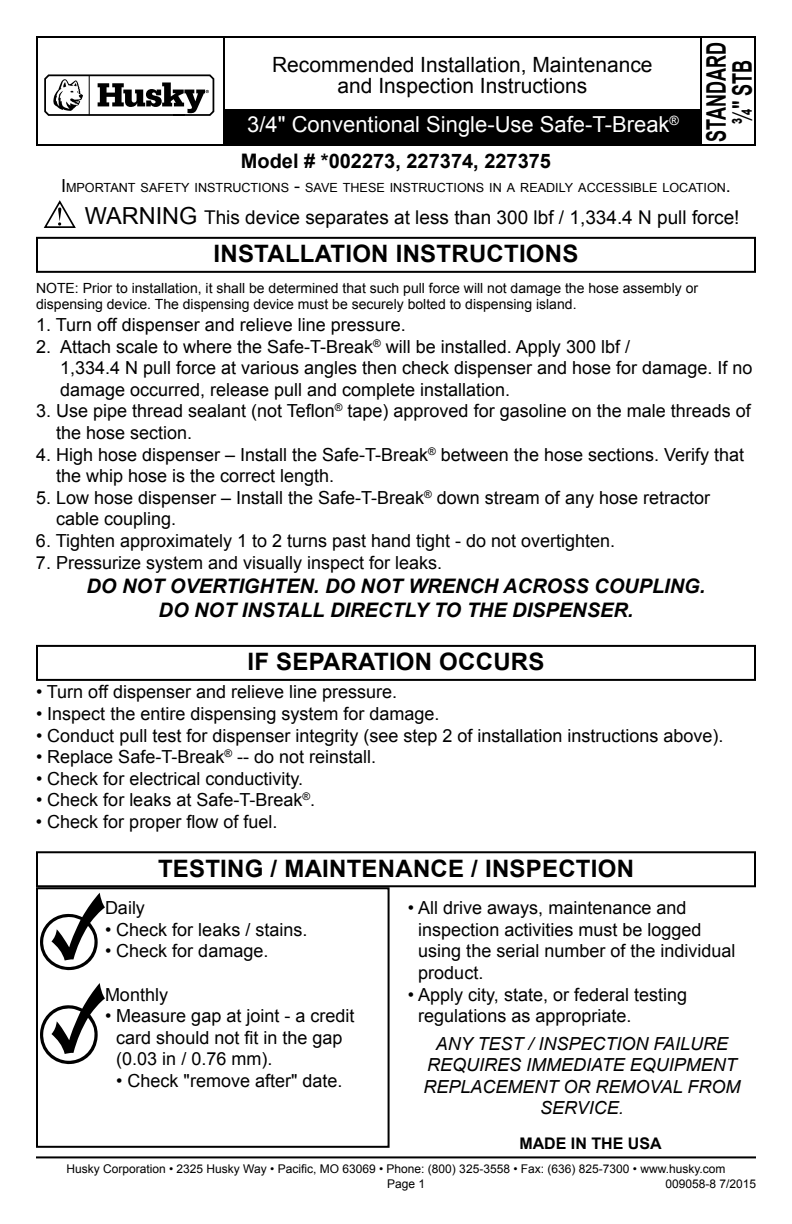
<style>
.page{position:relative;width:792px;height:1224px;background:#fff}
.page>*{position:absolute;margin:0;border:0;box-sizing:border-box;transform-origin:0 0}
.t1{font:700 27px/26px "Arial";color:#000;text-align:center;scale:.67 1}
.t2{font:700 24px "Arial";letter-spacing:.01em;color:#000}
.t3{font:22px "Arial";color:#fff}
.t4{font:21px/21px "Arial";color:#000;text-align:center}
.t5{font:italic 700 20px/24px "Arial";color:#000;text-align:center}
.t6{font:700 20px "Arial";color:#000}
.t7{font:19px "Arial";color:#000}
.t8{font:18px/21.6px "Arial";color:#000}
.t9{font:italic 18px/21.6px "Arial";color:#000;text-align:center}
.t10{font:700 16px "Arial";color:#000}
.t11{font:14px/16.8px "Arial";color:#000}
.t12{font:12.6px "Arial";color:#000}
.t13{font:12px/14.4px "Arial";color:#000}
.s1{font-size:18px}
.s2{font-size:23.6px}
</style>
<div class="page">
<svg style="left:40px;top:983px;width:65px;height:81px"></svg>
<svg style="left:40px;top:893px;width:65px;height:77px"></svg>
<div style="left:36px;top:36px;width:720px;height:110px;border:2px solid #000"></div>
<hr style="left:223px;top:37px;width:2px;height:108px;background:#000">
<hr style="left:700px;top:36px;width:2px;height:110px;background:#000">
<div style="left:224px;top:109px;width:476px;height:36px;background:#000"></div>
<svg style="left:44px;top:200px;width:32px;height:28px"></svg>
<div style="left:36px;top:237px;width:720px;height:36px;border:2px solid #000"></div>
<hr style="left:36px;top:1156px;width:720px;height:2px;background:#000">
<div style="left:36px;top:851px;width:720px;height:36px;border:2px solid #000"></div>
<div style="left:36px;top:645px;width:720px;height:36px;border:2px solid #000"></div>
<div style="left:36px;top:887px;width:354px;height:261px;border:2px solid #000"></div>
<svg style="left:44px;top:74px;width:171px;height:42px"></svg>
<p class="t4" style="left:272px;top:54px;width:382px">Recommended Installation, Maintenance and Inspection Instructions</p>
<p class="t3" style="left:247px;top:110px;width:433px">3/4" Conventional Single-Use Safe-T-Break<sup>®</sup></p>
<p class="t6" style="left:241px;top:148px;width:312px">Model # *002273, 227374, 227375</p>
<h1 class="t1" style="left:704px;top:142px;width:150px;rotate:-90deg">STANDARD ¾" STB</h1>
<p class="t12" style="left:61px;top:180px;width:671px"><span class="s1">I</span>MPORTANT SAFETY I NSTRUCTIONS <span class="s1">-</span> SAVE THESE I NSTRUCTIONS I N A READI LY ACCESSI BLE LOCATION<span class="s1">.</span></p>
<p class="t7" style="left:85px;top:205px;width:656px"><span class="s2">WARNING</span> This device separates at less than 300 lbf / 1,334.4 N pull force!</p>
<h2 class="t2" style="left:214px;top:238px;width:366px">INSTALLATION INSTRUCTIONS</h2>
<p class="t11" style="left:36px;top:279px;width:664px">NOTE: Prior to installation, it shall be determined that such pull force will not damage the hose assembly or dispensing device. The dispensing device must be securely bolted to dispensing island.</p>
<p class="t8" style="left:36px;top:314px;width:371px">1. Turn off dispenser and relieve line pressure.</p>
<p class="t8" style="left:60px;top:336px;width:694px;text-indent:-24px">2. Attach scale to where the Safe-T-Break<sup>®</sup> will be installed. Apply 300 lbf /<br>1,334.4 N pull force at various angles then check dispenser and hose for damage. If no damage occurred, release pull and complete installation.</p>
<p class="t8" style="left:56px;top:400px;width:696px;text-indent:-20px">3. Use pipe thread sealant (not Teflon<sup>®</sup> tape) approved for gasoline on the male threads of the hose section.</p>
<p class="t8" style="left:56px;top:444px;width:690px;text-indent:-20px">4. High hose dispenser – Install the Safe-T-Break<sup>®</sup> between the hose sections. Verify that the whip hose is the correct length.</p>
<p class="t8" style="left:56px;top:487px;width:656px;text-indent:-20px">5. Low hose dispenser – Install the Safe-T-Break<sup>®</sup> down stream of any hose retractor cable coupling.</p>
<p class="t8" style="left:36px;top:530px;width:581px">6. Tighten approximately 1 to 2 turns past hand tight - do not overtighten.</p>
<p class="t8" style="left:36px;top:552px;width:408px">7. Pressurize system and visually inspect for leaks.</p>
<p class="t5" style="left:87px;top:574px;width:620px">DO NOT OVERTIGHTEN. DO NOT WRENCH ACROSS COUPLING.<br>DO NOT INSTALL DIRECTLY TO THE DISPENSER.</p>
<h2 class="t2" style="left:247px;top:646px;width:299px">IF SEPARATION OCCURS</h2>
<p class="t8" style="left:36px;top:682px;width:363px">• Turn off dispenser and relieve line pressure.</p>
<p class="t8" style="left:36px;top:703px;width:405px">• Inspect the entire dispensing system for damage.</p>
<p class="t8" style="left:36px;top:725px;width:689px">• Conduct pull test for dispenser integrity (see step 2 of installation instructions above).</p>
<p class="t8" style="left:36px;top:746px;width:342px">• Replace Safe-T-Break<sup>®</sup> -- do not reinstall.</p>
<p class="t8" style="left:36px;top:768px;width:269px">• Check for electrical conductivity.</p>
<p class="t8" style="left:36px;top:790px;width:281px">• Check for leaks at Safe-T-Break<sup>®</sup>.</p>
<p class="t8" style="left:36px;top:811px;width:243px">• Check for proper flow of fuel.</p>
<h2 class="t2" style="left:158px;top:852px;width:477px">TESTING / MAINTENANCE / INSPECTION</h2>
<p class="t8" style="left:105px;top:897px;width:41px">Daily</p>
<p class="t8" style="left:105px;top:919px;width:204px">• Check for leaks / stains.</p>
<p class="t8" style="left:105px;top:940px;width:165px">• Check for damage.</p>
<p class="t8" style="left:105px;top:984px;width:65px">Monthly</p>
<p class="t8" style="left:116px;top:1005px;width:240px;text-indent:-11px">• Measure gap at joint - a credit card should not fit in the gap (0.03 in / 0.76 mm).</p>
<p class="t8" style="left:116px;top:1070px;width:228px">• Check "remove after" date.</p>
<p class="t8" style="left:418px;top:897px;width:319px;text-indent:-10px">• All drive aways, maintenance and inspection activities must be logged using the serial number of the individual product.</p>
<p class="t8" style="left:418px;top:984px;width:270px;text-indent:-10px">• Apply city, state, or federal testing regulations as appropriate.</p>
<p class="t9" style="left:424px;top:1033px;width:318px">ANY TEST / INSPECTION FAILURE<br>REQUIRES IMMEDIATE EQUIPMENT<br>REPLACEMENT OR REMOVAL FROM<br>SERVICE.</p>
<p class="t10" style="left:519px;top:1133px;width:144px">MADE IN THE USA</p>
<p class="t13" style="left:387px;top:1162px;width:340px;text-indent:-321px">Husky Corporation • 2325 Husky Way • Pacific, MO 63069 • Phone: (800) 325-3558 • Fax: (636) 825-7300 • www.husky.com<br>Page 1</p>
<p class="t13" style="left:665px;top:1177px;width:92px">009058-8 7/2015</p>
</div>
